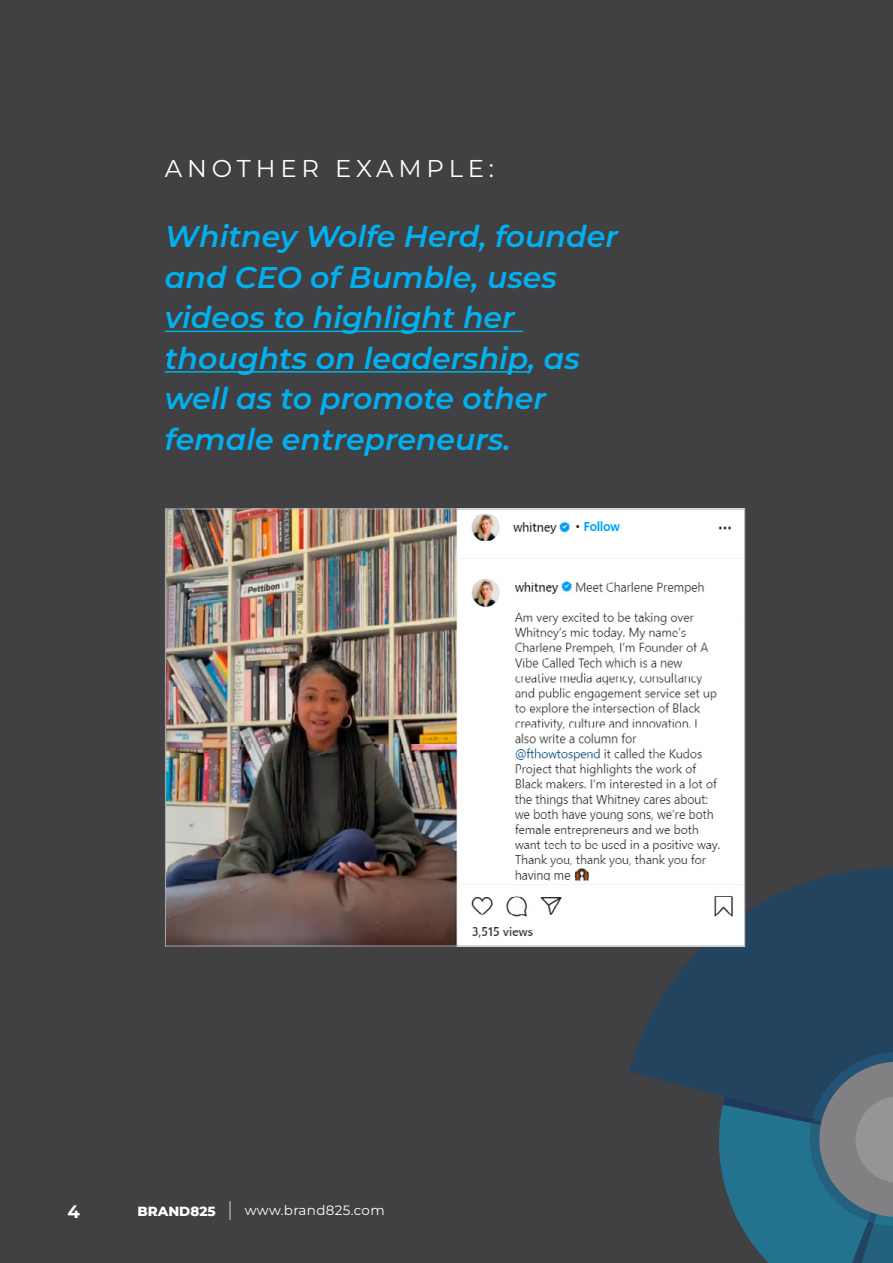
<style>
.page{position:relative;width:893px;height:1263px;background:#414042}
.page>*{position:absolute;margin:0;border:0;box-sizing:border-box;transform-origin:0 0}
.t1{font:italic 600 30px/40.5px "Montserrat";color:#00b0f0}
.t2{font:24.3px "Montserrat";letter-spacing:.2em;color:#fff}
.t3{font:700 18px "Montserrat";color:#fff}
.t4{font:13.5px "Montserrat";letter-spacing:.025em;color:#fff}
.t5{font:800 13.5px "Montserrat";color:#fff}
.s1{color:#00b3f0}
</style>
<div class="page">
<hr style="left:165px;top:331px;width:358px;height:1px;background:#00b3f0">
<hr style="left:165px;top:371px;width:363px;height:2px;background:#00b3f0">
<svg style="left:629px;top:867px;width:264px;height:228px;fill:#23445f"></svg>
<svg style="left:719px;top:1052px;width:174px;height:211px;background:#3c687d"></svg>
<img style="left:167px;top:510px;width:576px;height:434px">
<svg style="left:230px;top:1201px;width:1px;height:19px"></svg>
<p class="t2" style="left:165px;top:151px;width:331px">ANOTHER EXAMPLE:</p>
<p class="t1" style="left:165px;top:215px;width:454px">Whitney Wolfe Herd, founder and CEO of Bumble, uses</p>
<p class="t1" style="left:165px;top:296px;width:416px"><span class="s1">videos to highlight her thoughts on leadership</span>, as well as to promote other female entrepreneurs.</p>
<p class="t3" style="left:67px;top:1199px;width:14px">4</p>
<p class="t5" style="left:137px;top:1201px;width:80px">BRAND825</p>
<p class="t4" style="left:245px;top:1201px;width:141px">www.brand825.com</p>
</div>
